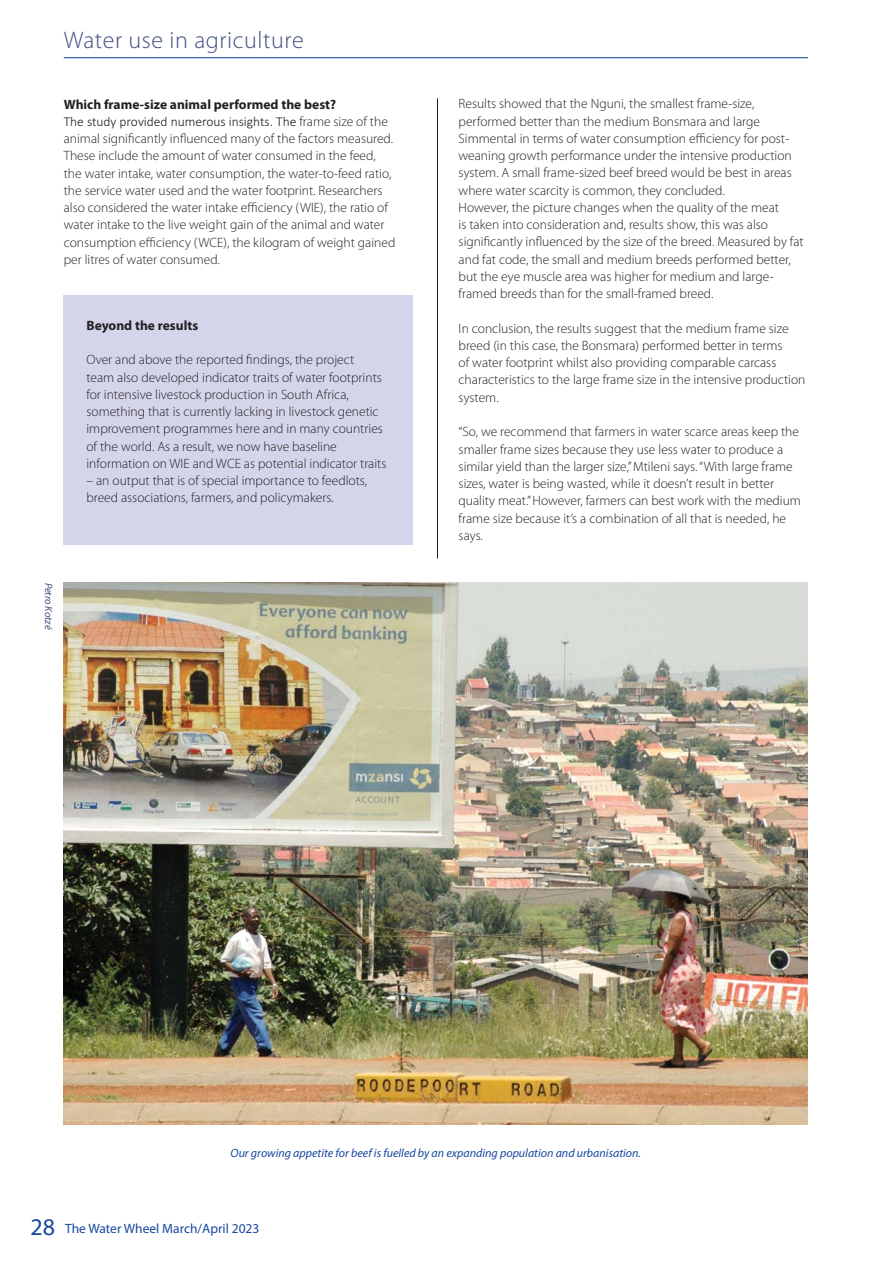
<style>
.page{position:relative;width:893px;height:1263px;background:#fff}
.page>*{position:absolute;margin:0;border:0;box-sizing:border-box;transform-origin:0 0}
.t1{font:300 24px "Myriad Pro";letter-spacing:.025em;color:#415080}
.t2{font:300 13.5px/17.2px "Myriad Pro";color:#231f20}
.t3{font:700 13.5px "Myriad Pro";color:#231f20}
.t4{font:300 13.5px "Calibri";color:#231f20}
.t5{font:13.5px "Myriad Pro";color:#17479e}
.t6{font:italic 12px "Myriad Pro";color:#17479e}
.t7{font:italic 10.5px "Myriad Pro";color:#415080}
.s1{font-family:"Myriad Pro"}
.s2{font-size:24px}
</style>
<div class="page">
<hr style="left:64px;top:57px;width:744px;height:1px;background:#17479e">
<hr style="left:437px;top:98px;width:1px;height:460px;background:#231f20">
<div style="left:64px;top:295px;width:349px;height:249px;background:#d4d5eb"></div>
<img style="left:64px;top:583px;width:744px;height:542px">
<h1 class="t1" style="left:64px;top:31px;width:241px">Water use in agriculture</h1>
<p class="t3" style="left:64px;top:99px;width:274px">Which frame-size animal performed the best?</p>
<p class="t4" style="left:64px;top:117px;width:326px">The study provided numerous insights. The <span class="s1">frame size of the</span></p>
<p class="t2" style="left:64px;top:131px;width:333px">animal significantly influenced many of the factors measured.<br>These include the amount of water consumed in the feed, the water intake, water consumption, the water-to-feed ratio, the service water used and the water footprint. Researchers also considered the water intake efficiency (WIE), the ratio of water intake to the live weight gain of the animal and water consumption efficiency (WCE), the kilogram of weight gained per litres of water consumed.</p>
<p class="t3" style="left:86px;top:320px;width:113px">Beyond the results</p>
<p class="t2" style="left:86px;top:352px;width:301px">Over and above the reported findings, the project<br>team also developed indicator traits of water footprints for intensive livestock production in South Africa, something that is currently lacking in livestock genetic improvement programmes here and in many countries of the world. As a result, we now have baseline information on WIE and WCE as potential indicator traits</p>
<p class="t2" style="left:86px;top:473px;width:282px">– an output that is of special importance to feedlots, breed associations, farmers, and policymakers.</p>
<p class="t7" style="left:53px;top:583px;width:49px;rotate:90deg">Petro Kotzé</p>
<p class="t2" style="left:459px;top:97px;width:347px">Results showed that the Nguni, the smallest frame-size, performed better than the medium Bonsmara and large Simmental in terms of water consumption efficiency for post&shy;weaning growth performance under the intensive production system. A small frame-sized beef breed would be best in areas where water scarcity is common, they concluded.<br>However, the picture changes when the quality of the meat<br>is taken into consideration and, results show, this was also significantly influenced by the size of the breed. Measured by fat and fat code, the small and medium breeds performed better, but the eye muscle area was higher for medium and large&shy;framed breeds than for the small-framed breed.</p>
<p class="t2" style="left:459px;top:321px;width:348px">In conclusion, the results suggest that the medium frame size breed (in this case, the Bonsmara) performed better in terms<br>of water footprint whilst also providing comparable carcass characteristics to the large frame size in the intensive production system.</p>
<p class="t2" style="left:459px;top:424px;width:344px">“So, we recommend that farmers in water scarce areas keep the smaller frame sizes because they use less water to produce a similar yield than the larger size,” Mtileni says. “With large frame sizes, water is being wasted, while it doesn’t result in better quality meat.” However, farmers can best work with the medium frame size because it’s a combination of all that is needed, he says.</p>
<p class="t6" style="left:231px;top:1148px;width:412px">Our growing appetite for beef is fuelled by an expanding population and urbanisation.</p>
<p class="t5" style="left:30px;top:1223px;width:230px"><span class="s2">28</span> The Water Wheel March/April 2023</p>
</div>
